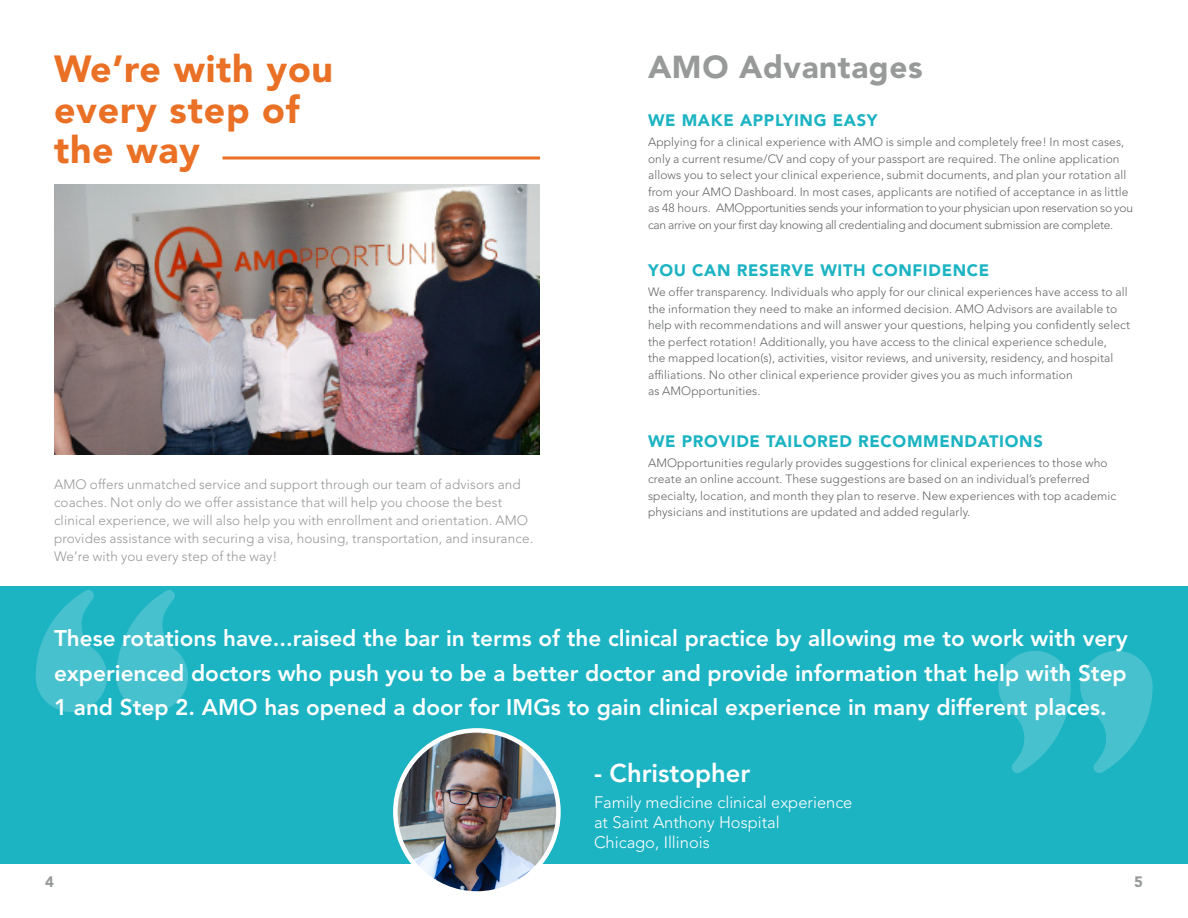
<style>
.page{position:relative;width:1188px;height:918px;background:#fff}
.page>*{position:absolute;margin:0;border:0;box-sizing:border-box;transform-origin:0 0}
.t1{font:900 37.5px/40.5px "Avenir LT Std";letter-spacing:.02em;color:#e97024}
.t2{font:900 31.5px "Avenir LT Std";letter-spacing:.02em;color:#989999}
.t3{font:800 25.5px "Avenir LT Std";color:#fff}
.t4{font:800 22.5px/34.5px "Avenir LT Std";color:#fff;text-align:justify}
.t5{font:900 16.5px "Avenir LT Std";letter-spacing:.04em;color:#1cb3c3}
.t6{font:300 16.5px/19.8px "Avenir LT Std";color:#fff}
.t7{font:900 15px "Avenir LT Std";color:#989999}
.intro_paragraph{font:300 13.5px/18px "Avenir LT Std";letter-spacing:.01em;color:#989999}
.regular_paragraph{font:300 12px/16.5px "Avenir LT Std";letter-spacing:.01em;color:#656666}
</style>
<div class="page">
<img style="left:54px;top:184px;width:486px;height:270px">
<hr style="left:222px;top:157px;width:318px;height:3px;background:#e97024">
<div style="left:0;top:586px;width:1188px;height:278px;background:#1cb3c3"></div>
<img style="left:35px;top:590px;width:153px;height:122px">
<img style="left:998px;top:651px;width:155px;height:122px">
<img style="left:395px;top:730px;width:163px;height:163px;border-radius:82px">
<div style="left:393px;top:728px;width:168px;height:168px;border:4px solid #fff;border-radius:50%"></div>
<p class="t1" style="left:54px;top:49px;width:281px">We’re with you every step of the way</p>
<p class="intro_paragraph" style="left:54px;top:476px;width:481px">AMO offers unmatched service and support through our team of advisors and coaches. Not only do we offer assistance that will help you choose the best clinical experience, we will also help you with enrollment and orientation. AMO provides assistance with securing a visa, housing, transportation, and insurance.<br>We’re with you every step of the way!</p>
<p class="t2" style="left:648px;top:48px;width:276px">AMO Advantages</p>
<p class="t5" style="left:648px;top:111px;width:231px">WE MAKE APPLYING EASY</p>
<p class="regular_paragraph" style="left:648px;top:134px;width:487px">Applying for a clinical experience with AMO is simple and completely free! In most cases, only a current resume/CV and copy of your passport are required. The online application allows you to select your clinical experience, submit documents, and plan your rotation all from your AMO Dashboard. In most cases, applicants are notified of acceptance in as little as 48 hours. AMOpportunities sends your information to your physician upon reservation so you can arrive on your first day knowing all credentialing and document submission are complete.</p>
<p class="t5" style="left:648px;top:261px;width:343px">YOU CAN RESERVE WITH CONFIDENCE</p>
<p class="regular_paragraph" style="left:648px;top:284px;width:484px">We offer transparency. Individuals who apply for our clinical experiences have access to all the information they need to make an informed decision. AMO Advisors are available to help with recommendations and will answer your questions, helping you confidently select the perfect rotation! Additionally, you have access to the clinical experience schedule,<br>the mapped location(s), activities, visitor reviews, and university, residency, and hospital affiliations. No other clinical experience provider gives you as much information<br>as AMOpportunities.</p>
<p class="t5" style="left:648px;top:431px;width:396px">WE PROVIDE TAILORED RECOMMENDATIONS</p>
<p class="regular_paragraph" style="left:648px;top:454px;width:470px">AMOpportunities regularly provides suggestions for clinical experiences to those who create an online account. These suggestions are based on an individual’s preferred specialty, location, and month they plan to reserve. New experiences with top academic physicians and institutions are updated and added regularly.</p>
<p class="t4" style="left:54px;top:621px;width:1075px">These rotations have...raised the bar in terms of the clinical practice by allowing me to work with very experienced doctors who push you to be a better doctor and provide information that help with Step 1 and Step 2. AMO has opened a door for IMGs to gain clinical experience in many different places.</p>
<p class="t3" style="left:594px;top:759px;width:158px">- Christopher</p>
<p class="t6" style="left:594px;top:793px;width:260px">Family medicine clinical experience</p>
<p class="t6" style="left:594px;top:812px;width:187px">at Saint Anthony Hospital<br>Chicago, Illinois</p>
<p class="t7" style="left:45px;top:873px;width:10px">4</p>
<p class="t7" style="left:1134px;top:873px;width:10px">5</p>
</div>
